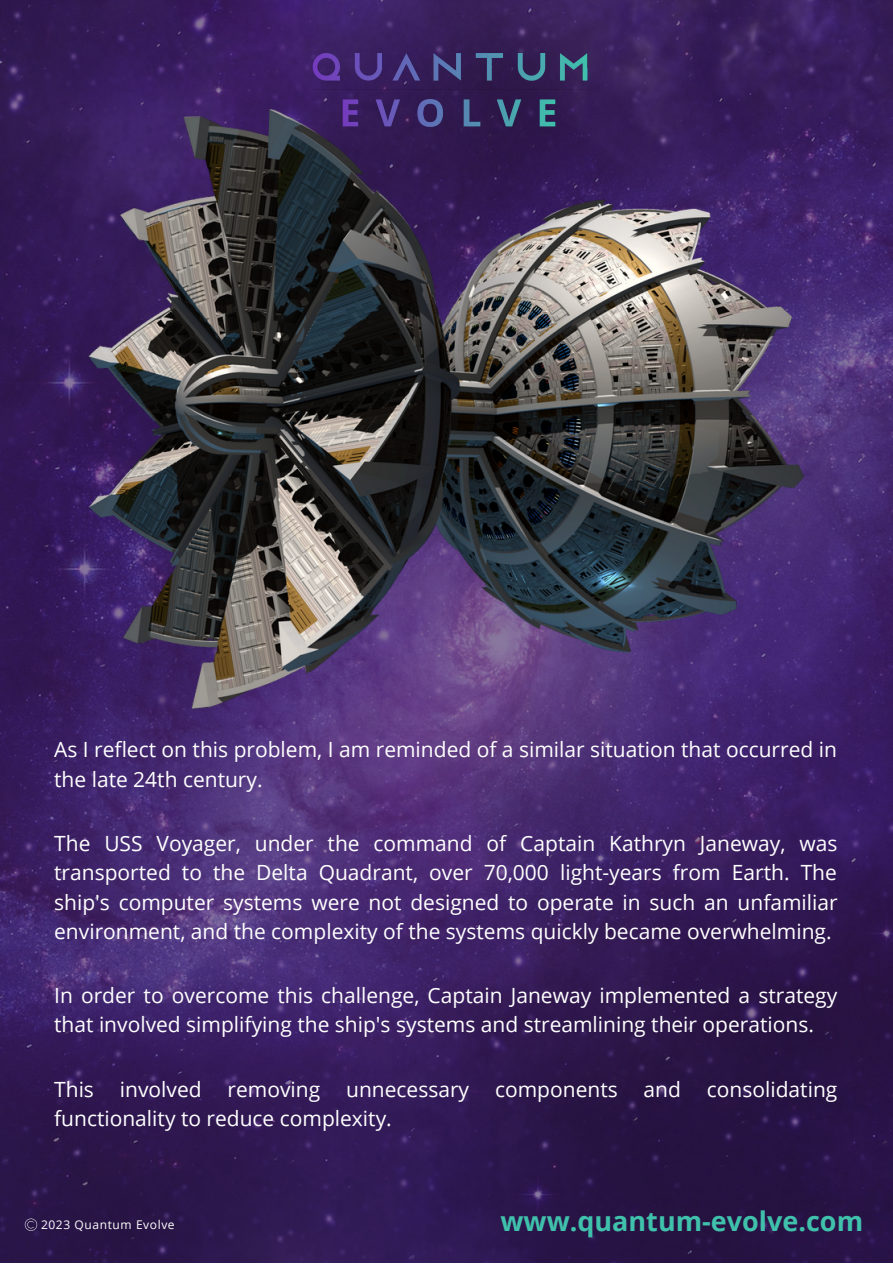
<style>
.page{position:relative;width:893px;height:1264px;background:#fff}
.page>*{position:absolute;margin:0;border:0;box-sizing:border-box;transform-origin:0 0}
.t1{font:700 27px "Open Sans";color:#40c1ac}
.t2{font:21px/29.2px "Open Sans";color:#fff}
.t3{font:12px "Open Sans";letter-spacing:.05em;color:#fff}
</style>
<div class="page">
<img style="left:0;top:0;width:892px;height:1262px">
<img style="left:89px;top:110px;width:714px;height:598px">
<img style="left:313px;top:53px;width:274px;height:73px">
<svg style="left:25px;top:1218px;width:12px;height:12px"></svg>
<p class="t2" style="left:54px;top:734px;width:784px">As I reflect on this problem, I am reminded of a similar situation that occurred in the late 24th century.</p>
<p class="t2" style="left:54px;top:828px;width:785px;text-align:justify">The USS Voyager, under the command of Captain Kathryn Janeway, was transported to the Delta Quadrant, over 70,000 light-years from Earth. The ship's computer systems were not designed to operate in such an unfamiliar environment, and the complexity of the systems quickly became overwhelming.</p>
<p class="t2" style="left:54px;top:980px;width:784px">In order to overcome this challenge, Captain Janeway implemented a strategy that involved simplifying the ship's systems and streamlining their operations.</p>
<p class="t2" style="left:54px;top:1074px;width:784px">This involved removing unnecessary components and consolidating functionality to reduce complexity.</p>
<p class="t3" style="left:41px;top:1216px;width:135px">2023 Quantum Evolve</p>
<p class="t1" style="left:500px;top:1201px;width:364px">www.quantum-evolve.com</p>
</div>
